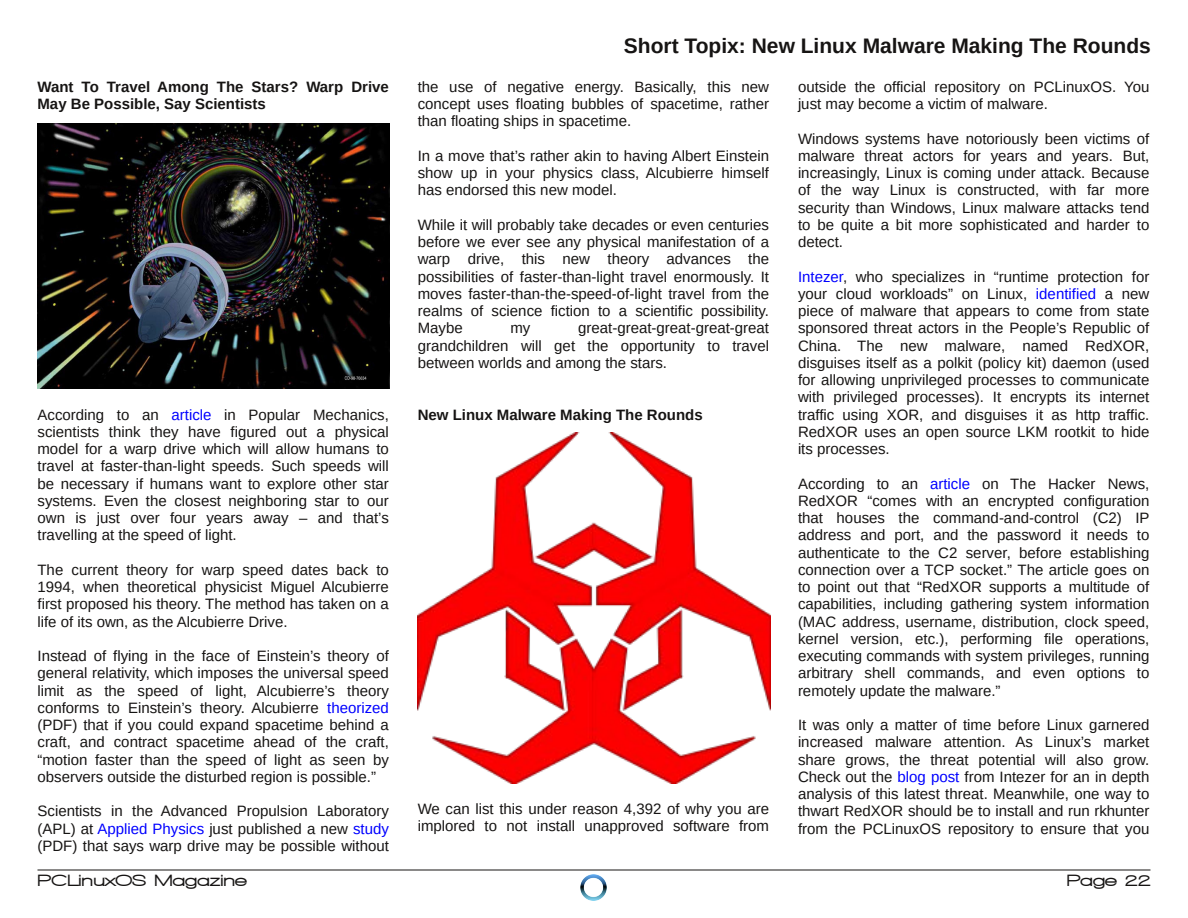
<style>
.page{position:relative;width:1188px;height:918px;background:#fff}
.page>*{position:absolute;margin:0;border:0;box-sizing:border-box;transform-origin:0 0}
.t1{font:700 21px "Liberation Sans";color:#161413}
.t2{font:900 16.5px "Walkway Expand";color:#161413}
.t3{font:15px/17.2px "Liberation Sans";color:#161413;text-align:justify}
.t4{font:700 15px/17.2px "Liberation Sans";color:#161413}
.s1{color:#00f}
</style>
<div class="page">
<hr style="left:38px;top:870px;width:1112px;height:1px;background:#161413">
<img style="left:580px;top:874px;width:27px;height:27px">
<img style="left:38px;top:124px;width:352px;height:264px">
<img style="left:418px;top:432px;width:352px;height:351px">
<p class="t4" style="left:38px;top:78px;width:353px">Want To Travel Among The Stars? Warp Drive<br>May Be Possible, Say Scientists</p>
<p class="t3" style="left:38px;top:406px;width:353px">According to an <span class="s1">article</span> in Popular Mechanics, scientists think they have figured out a physical model for a warp drive which will allow humans to travel at faster-than-light speeds. Such speeds will be necessary if humans want to explore other star systems. Even the closest neighboring star to our own is just over four years away – and that’s travelling at the speed of light.</p>
<p class="t3" style="left:38px;top:561px;width:353px">The current theory for warp speed dates back to 1994, when theoretical physicist Miguel Alcubierre first proposed his theory. The method has taken on a life of its own, as the Alcubierre Drive.</p>
<p class="t3" style="left:38px;top:647px;width:353px">Instead of flying in the face of Einstein’s theory of general relativity, which imposes the universal speed limit as the speed of light, Alcubierre’s theory conforms to Einstein’s theory. Alcubierre <span class="s1">theorized </span>(PDF) that if you could expand spacetime behind a craft, and contract spacetime ahead of the craft, “motion faster than the speed of light as seen by observers outside the disturbed region is possible.”</p>
<p class="t3" style="left:38px;top:803px;width:353px">Scientists in the Advanced Propulsion Laboratory (APL) at <span class="s1">Applied Physics</span> just published a new <span class="s1">study </span>(PDF) that says warp drive may be possible without</p>
<h1 class="t1" style="left:624px;top:34px;width:528px">Short Topix: New Linux Malware Making The Rounds</h1>
<p class="t3" style="left:418px;top:78px;width:353px">the use of negative energy. Basically, this new concept uses floating bubbles of spacetime, rather than floating ships in spacetime.</p>
<p class="t3" style="left:418px;top:147px;width:353px">In a move that’s rather akin to having Albert Einstein show up in your physics class, Alcubierre himself has endorsed this new model.</p>
<p class="t3" style="left:418px;top:216px;width:353px">While it will probably take decades or even centuries before we ever see any physical manifestation of a warp drive, this new theory advances the possibilities of faster-than-light travel enormously. It moves faster-than-the-speed-of-light travel from the realms of science fiction to a scientific possibility.<br>Maybe</p>
<p class="t3" style="left:418px;top:320px;width:353px;text-indent:160px">great-great-great-great-great grandchildren will get the opportunity to travel between worlds and among the stars.</p>
<p class="t4" style="left:418px;top:406px;width:287px">New Linux Malware Making The Rounds</p>
<p class="t3" style="left:510px;top:320px;width:21px">my</p>
<p class="t3" style="left:418px;top:800px;width:353px">We can list this under reason 4,392 of why you are implored to not install unapproved software from</p>
<p class="t3" style="left:798px;top:78px;width:353px">outside the official repository on PCLinuxOS. You just may become a victim of malware.</p>
<p class="t3" style="left:798px;top:130px;width:353px">Windows systems have notoriously been victims of malware threat actors for years and years. But, increasingly, Linux is coming under attack. Because of the way Linux is constructed, with far more security than Windows, Linux malware attacks tend to be quite a bit more sophisticated and harder to detect.</p>
<p class="t3" style="left:798px;top:268px;width:353px"><span class="s1">Intezer</span>, who specializes in “runtime protection for your cloud workloads” on Linux, <span class="s1">identified</span> a new piece of malware that appears to come from state sponsored threat actors in the People’s Republic of China. The new malware, named RedXOR, disguises itself as a polkit (policy kit) daemon (used for allowing unprivileged processes to communicate with privileged processes). It encrypts its internet traffic using XOR, and disguises it as http traffic.<br>RedXOR uses an open source LKM rootkit to hide its processes.</p>
<p class="t3" style="left:798px;top:475px;width:353px">According to an <span class="s1">article</span> on The Hacker News, RedXOR “comes with an encrypted configuration that houses the command-and-control (C2) IP address and port, and the password it needs to authenticate to the C2 server, before establishing connection over a TCP socket.” The article goes on to point out that “RedXOR supports a multitude of capabilities, including gathering system information (MAC address, username, distribution, clock speed, kernel version, etc.), performing file operations, executing commands with system privileges, running arbitrary shell commands, and even options to remotely update the malware.”</p>
<p class="t3" style="left:798px;top:716px;width:353px">It was only a matter of time before Linux garnered increased malware attention. As Linux’s market share grows, the threat potential will also grow.<br>Check out the <span class="s1">blog post</span> from Intezer for an in depth analysis of this latest threat. Meanwhile, one way to thwart RedXOR should be to install and run rkhunter from the PCLinuxOS repository to ensure that you</p>
<p class="t2" style="left:38px;top:871px;width:211px">PCLinuxOS Magazine</p>
<p class="t2" style="left:1067px;top:871px;width:86px">Page 22</p>
</div>
